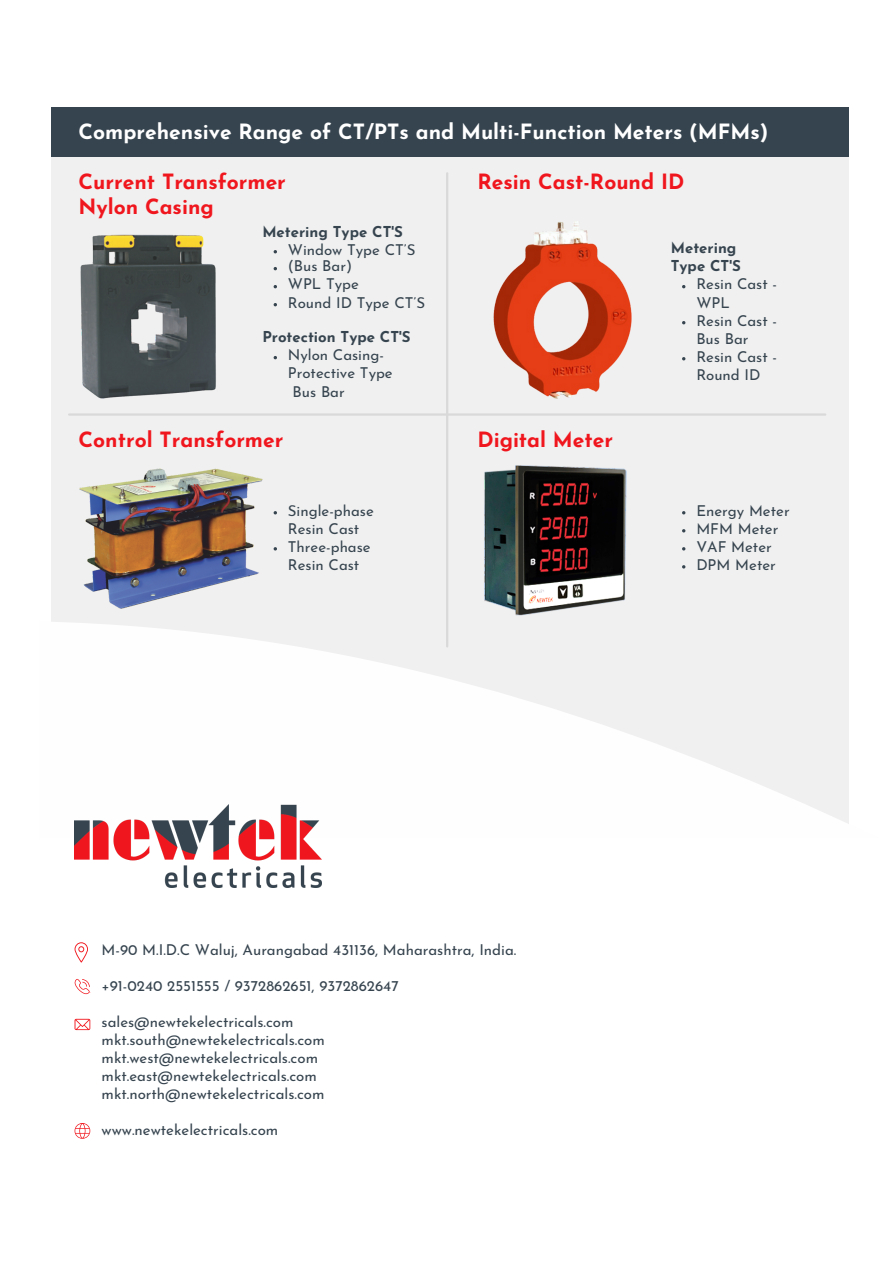
<style>
.page{position:relative;width:894px;height:1264px;background:#fff}
.page>*{position:absolute;margin:0;border:0;box-sizing:border-box;transform-origin:0 0}
.t1{font:700 21px "Josefin Sans";color:#f0161d}
.t2{font:700 21px "Josefin Sans";color:#fff}
.t3{font:15px/18px "Josefin Sans";color:#36444f}
.t4{font:700 15px "Josefin Sans";color:#36444f}
</style>
<div class="page">
<div style="left:51px;top:154px;width:797px;height:676px;background:#f0f0f0"></div>
<svg style="left:51px;top:621px;width:798px;height:209px;fill:#fefefe"></svg>
<hr style="left:69px;top:413px;width:756px;height:2px;background:#d9d9d9">
<hr style="left:446px;top:173px;width:2px;height:473px;background:#d9d9d9">
<img style="left:80px;top:234px;width:136px;height:165px">
<img style="left:493px;top:222px;width:139px;height:177px">
<img style="left:79px;top:469px;width:183px;height:140px">
<img style="left:484px;top:465px;width:143px;height:151px">
<svg style="left:273px;top:267px;width:4px;height:3px"></svg>
<svg style="left:273px;top:285px;width:4px;height:3px"></svg>
<svg style="left:273px;top:356px;width:4px;height:3px"></svg>
<img style="left:74px;top:804px;width:247px;height:83px">
<svg style="left:74px;top:942px;width:14px;height:20px"></svg>
<svg style="left:74px;top:979px;width:16px;height:15px"></svg>
<svg style="left:74px;top:1018px;width:16px;height:12px"></svg>
<svg style="left:74px;top:1123px;width:16px;height:15px"></svg>
<div style="left:51px;top:107px;width:796px;height:49px;background:#36444f"></div>
<p class="t2" style="left:79px;top:123px;width:691px">Comprehensive Range of CT/PTs and Multi-Function Meters (MFMs)</p>
<p class="t1" style="left:79px;top:173px;width:209px">Current Transformer</p>
<p class="t1" style="left:79px;top:198px;width:137px">Nylon Casing</p>
<p class="t4" style="left:262px;top:225px;width:142px">Metering Type CT'S</p>
<p class="t3" style="left:288px;top:242px;width:129px">Window Type CT’S</p>
<p class="t3" style="left:288px;top:259px;width:66px">(Bus Bar)</p>
<p class="t3" style="left:288px;top:277px;width:72px">WPL Type</p>
<p class="t3" style="left:288px;top:295px;width:139px">Round ID Type CT’S</p>
<p class="t3" style="left:288px;top:348px;width:98px">Nylon Casing-</p>
<p class="t3" style="left:288px;top:366px;width:106px">Protective Type</p>
<p class="t3" style="left:292px;top:384px;width:54px">Bus Bar</p>
<p class="t4" style="left:262px;top:331px;width:150px">Protection Type CT'S</p>
<p class="t1" style="left:79px;top:431px;width:206px">Control Transformer</p>
<p class="t3" style="left:288px;top:503px;width:87px">Single-phase<br>Resin Cast</p>
<p class="t3" style="left:288px;top:539px;width:84px">Three-phase<br>Resin Cast</p>
<p class="t1" style="left:477px;top:173px;width:208px">Resin Cast-Round ID</p>
<p class="t4" style="left:670px;top:242px;width:67px">Metering</p>
<p class="t1" style="left:477px;top:431px;width:137px">Digital Meter</p>
<p class="t4" style="left:670px;top:260px;width:71px">Type CT'S</p>
<p class="t3" style="left:696px;top:277px;width:82px">Resin Cast -<br>WPL</p>
<p class="t3" style="left:696px;top:313px;width:82px">Resin Cast -<br>Bus Bar</p>
<p class="t3" style="left:696px;top:349px;width:82px">Resin Cast -<br>Round ID</p>
<p class="t3" style="left:696px;top:503px;width:95px">Energy Meter</p>
<p class="t3" style="left:696px;top:521px;width:83px">MFM Meter</p>
<p class="t3" style="left:696px;top:539px;width:77px">VAF Meter</p>
<p class="t3" style="left:696px;top:557px;width:81px">DPM Meter</p>
<p class="t3" style="left:102px;top:941px;width:416px">M-90 M.I.D.C Waluj, Aurangabad 431136, Maharashtra, India.</p>
<p class="t3" style="left:102px;top:977px;width:298px">+91-0240 2551555 / 9372862651, 9372862647</p>
<p class="t3" style="left:102px;top:1014px;width:193px">sales@newtekelectricals.com</p>
<p class="t3" style="left:102px;top:1032px;width:225px">mkt.south@newtekelectricals.com</p>
<p class="t3" style="left:102px;top:1050px;width:218px">mkt.west@newtekelectricals.com</p>
<p class="t3" style="left:102px;top:1068px;width:216px">mkt.east@newtekelectricals.com</p>
<p class="t3" style="left:102px;top:1086px;width:224px">mkt.north@newtekelectricals.com</p>
<p class="t3" style="left:102px;top:1122px;width:178px">www.newtekelectricals.com</p>
</div>
